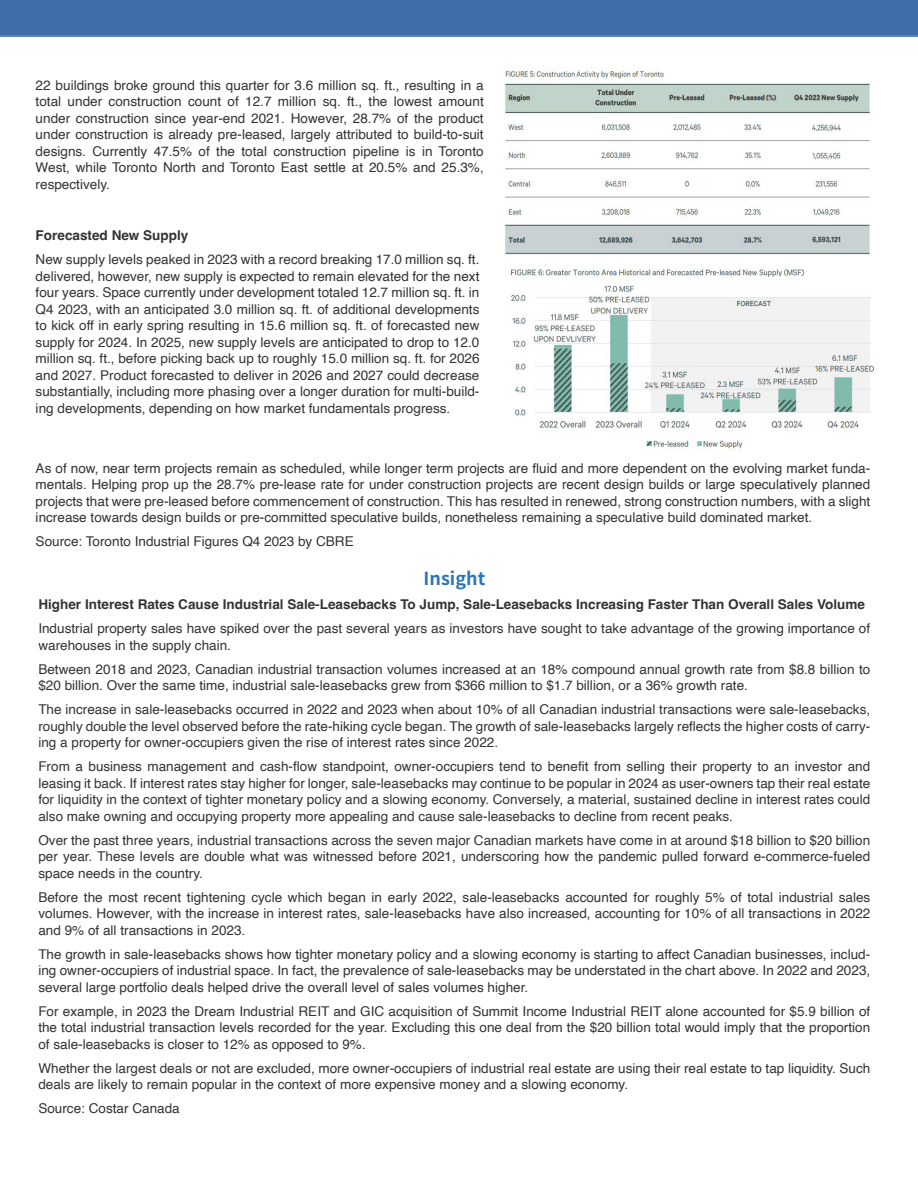
<style>
.page{position:relative;width:918px;height:1188px;background:#fff}
.page>*{position:absolute;margin:0;border:0;box-sizing:border-box;transform-origin:0 0}
.t1{font:700 18px "Noto Sans Hans";color:#2e75b5}
.t2{font:13.5px/16.5px "Helvetica";color:#333;text-align:justify}
.t3{font:700 13.5px "Helvetica";color:#333}
</style>
<div class="page">
<div style="left:0;top:0;width:918px;height:36px;background:#5c84b6"></div>
<div style="left:0;top:0;width:918px;height:35px;background:#3969a7"></div>
<img style="left:510px;top:268px;width:365px;height:183px">
<img style="left:505px;top:66px;width:365px;height:189px">
<p class="t2" style="left:36px;top:77px;width:450px">22 buildings broke ground this quarter for 3.6 million sq. ft., resulting in a total under construction count of 12.7 million sq. ft., the lowest amount under construction since year-end 2021. However, 28.7% of the product under construction is already pre-leased, largely attributed to build-to-suit designs. Currently 47.5% of the total construction pipeline is in Toronto West, while Toronto North and Toronto East settle at 20.5% and 25.3%, respectively.</p>
<p class="t3" style="left:36px;top:227px;width:154px">Forecasted New Supply</p>
<p class="t2" style="left:36px;top:252px;width:446px">New supply levels peaked in 2023 with a record breaking 17.0 million sq. ft. delivered, however, new supply is expected to remain elevated for the next four years. Space currently under development totaled 12.7 million sq. ft. in Q4 2023, with an anticipated 3.0 million sq. ft. of additional developments to kick off in early spring resulting in 15.6 million sq. ft. of forecasted new supply for 2024. In 2025, new supply levels are anticipated to drop to 12.0 million sq. ft., before picking back up to roughly 15.0 million sq. ft. for 2026 and 2027. Product forecasted to deliver in 2026 and 2027 could decrease substantially, including more phasing over a longer duration for multi-build&shy;ing developments, depending on how market fundamentals progress.</p>
<p class="t2" style="left:36px;top:460px;width:836px">As of now, near term projects remain as scheduled, while longer term projects are fluid and more dependent on the evolving market funda&shy;mentals. Helping prop up the 28.7% pre-lease rate for under construction projects are recent design builds or large speculatively planned projects that were pre-leased before commencement of construction. This has resulted in renewed, strong construction numbers, with a slight increase towards design builds or pre-committed speculative builds, nonetheless remaining a speculative build dominated market.</p>
<p class="t2" style="left:36px;top:534px;width:320px">Source: Toronto Industrial Figures Q4 2023 by CBRE</p>
<h1 class="t1" style="left:424px;top:569px;width:63px">Insight</h1>
<p class="t3" style="left:38px;top:597px;width:828px">Higher Interest Rates Cause Industrial Sale-Leasebacks To Jump, Sale-Leasebacks Increasing Faster Than Overall Sales Volume</p>
<p class="t2" style="left:38px;top:621px;width:833px">Industrial property sales have spiked over the past several years as investors have sought to take advantage of the growing importance of warehouses in the supply chain.</p>
<p class="t2" style="left:38px;top:661px;width:833px">Between 2018 and 2023, Canadian industrial transaction volumes increased at an 18% compound annual growth rate from $8.8 billion to $20 billion. Over the same time, industrial sale-leasebacks grew from $366 million to $1.7 billion, or a 36% growth rate.</p>
<p class="t2" style="left:38px;top:702px;width:833px">The increase in sale-leasebacks occurred in 2022 and 2023 when about 10% of all Canadian industrial transactions were sale-leasebacks, roughly double the level observed before the rate-hiking cycle began. The growth of sale-leasebacks largely reflects the higher costs of carry&shy;ing a property for owner-occupiers given the rise of interest rates since 2022.</p>
<p class="t2" style="left:38px;top:759px;width:833px">From a business management and cash-flow standpoint, owner-occupiers tend to benefit from selling their property to an investor and leasing it back. If interest rates stay higher for longer, sale-leasebacks may continue to be popular in 2024 as user-owners tap their real estate for liquidity in the context of tighter monetary policy and a slowing economy. Conversely, a material, sustained decline in interest rates could also make owning and occupying property more appealing and cause sale-leasebacks to decline from recent peaks.</p>
<p class="t2" style="left:38px;top:832px;width:833px">Over the past three years, industrial transactions across the seven major Canadian markets have come in at around $18 billion to $20 billion per year. These levels are double what was witnessed before 2021, underscoring how the pandemic pulled forward e-commerce-fueled space needs in the country.</p>
<p class="t2" style="left:38px;top:889px;width:834px">Before the most recent tightening cycle which began in early 2022, sale-leasebacks accounted for roughly 5% of total industrial sales volumes. However, with the increase in interest rates, sale-leasebacks have also increased, accounting for 10% of all transactions in 2022 and 9% of all transactions in 2023.</p>
<p class="t2" style="left:38px;top:946px;width:833px">The growth in sale-leasebacks shows how tighter monetary policy and a slowing economy is starting to affect Canadian businesses, includ&shy;ing owner-occupiers of industrial space. In fact, the prevalence of sale-leasebacks may be understated in the chart above. In 2022 and 2023, several large portfolio deals helped drive the overall level of sales volumes higher.</p>
<p class="t2" style="left:38px;top:1003px;width:833px">For example, in 2023 the Dream Industrial REIT and GIC acquisition of Summit Income Industrial REIT alone accounted for $5.9 billion of the total industrial transaction levels recorded for the year. Excluding this one deal from the $20 billion total would imply that the proportion of sale-leasebacks is closer to 12% as opposed to 9%.</p>
<p class="t2" style="left:38px;top:1060px;width:834px">Whether the largest deals or not are excluded, more owner-occupiers of industrial real estate are using their real estate to tap liquidity. Such deals are likely to remain popular in the context of more expensive money and a slowing economy.</p>
<p class="t2" style="left:38px;top:1101px;width:143px">Source: Costar Canada</p>
</div>
